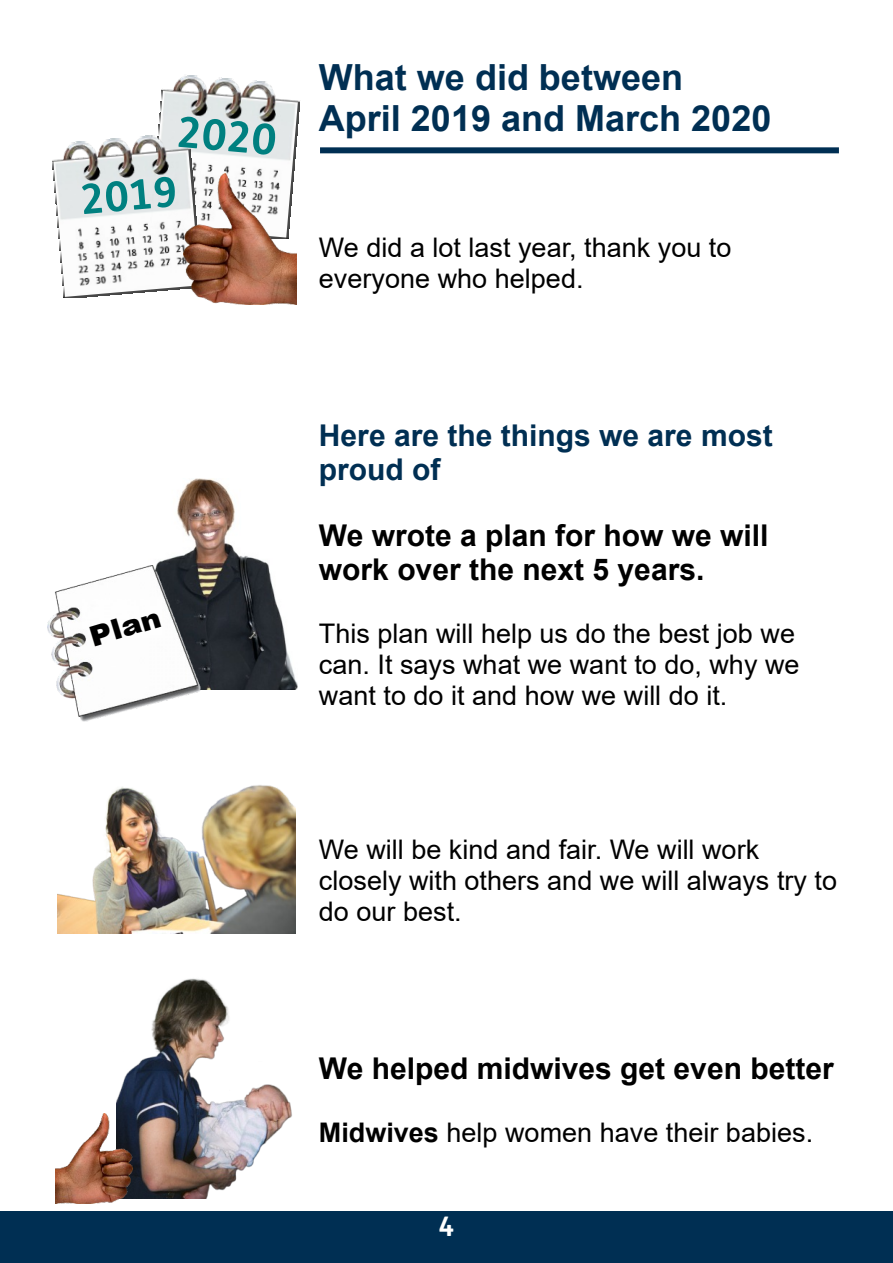
<style>
.page{position:relative;width:893px;height:1263px;background:#fff}
.page>*{position:absolute;margin:0;border:0;box-sizing:border-box;transform-origin:0 0}
.t1{font:700 36px/41.2px "Arial";color:#002f53}
.t2{font:700 30px/34.3px "Arial";color:#000}
.t3{font:700 30px/34.3px "Arial";color:#002f53}
.t4{font:900 28.05px "Arial";color:#000;scale:1.09 1}
.t5{font:27px/30.9px "Arial";color:#000}
.t6{font:700 27px "FS Me";color:#fff}
.s1{font-weight:700}
</style>
<div class="page">
<div style="left:0;top:1211px;width:893px;height:52px;background:#002f53"></div>
<img style="left:148px;top:478px;width:149px;height:211px">
<img style="left:158px;top:75px;width:142px;height:99px">
<svg style="left:178px;top:117px;width:97px;height:38px;background:#87bbbc"></svg>
<div style="left:320px;top:147px;width:519px;height:6px;background:#002f53"></div>
<img style="left:48px;top:566px;width:153px;height:156px">
<img style="left:57px;top:785px;width:239px;height:148px">
<img style="left:52px;top:132px;width:150px;height:166px">
<svg style="left:82px;top:177px;width:93px;height:37px;background:#8fc0c0"></svg>
<img style="left:184px;top:174px;width:112px;height:130px">
<img style="left:116px;top:978px;width:176px;height:220px">
<img style="left:55px;top:1113px;width:78px;height:90px">
<p class="t4" style="left:87px;top:628px;width:68px;rotate:-17deg">Plan</p>
<h1 class="t1" style="left:319px;top:60px;width:454px">What we did between<br>April 2019 and March 2020</h1>
<p class="t5" style="left:319px;top:235px;width:414px">We did a lot last year, thank you to everyone who helped.</p>
<p class="t3" style="left:319px;top:421px;width:455px">Here are the things we are most proud of</p>
<p class="t2" style="left:319px;top:521px;width:451px">We wrote a plan for how we will work over the next 5 years.</p>
<p class="t5" style="left:319px;top:620px;width:482px">This plan will help us do the best job we can. It says what we want to do, why we want to do it and how we will do it.</p>
<p class="t5" style="left:319px;top:837px;width:520px">We will be kind and fair. We will work closely with others and we will always try to do our best.</p>
<p class="t2" style="left:319px;top:1054px;width:516px">We helped midwives get even better</p>
<p class="t5" style="left:319px;top:1119px;width:496px"><span class="s1">Midwives</span> help women have their babies.</p>
<p class="t6" style="left:438px;top:1216px;width:17px">4</p>
</div>
